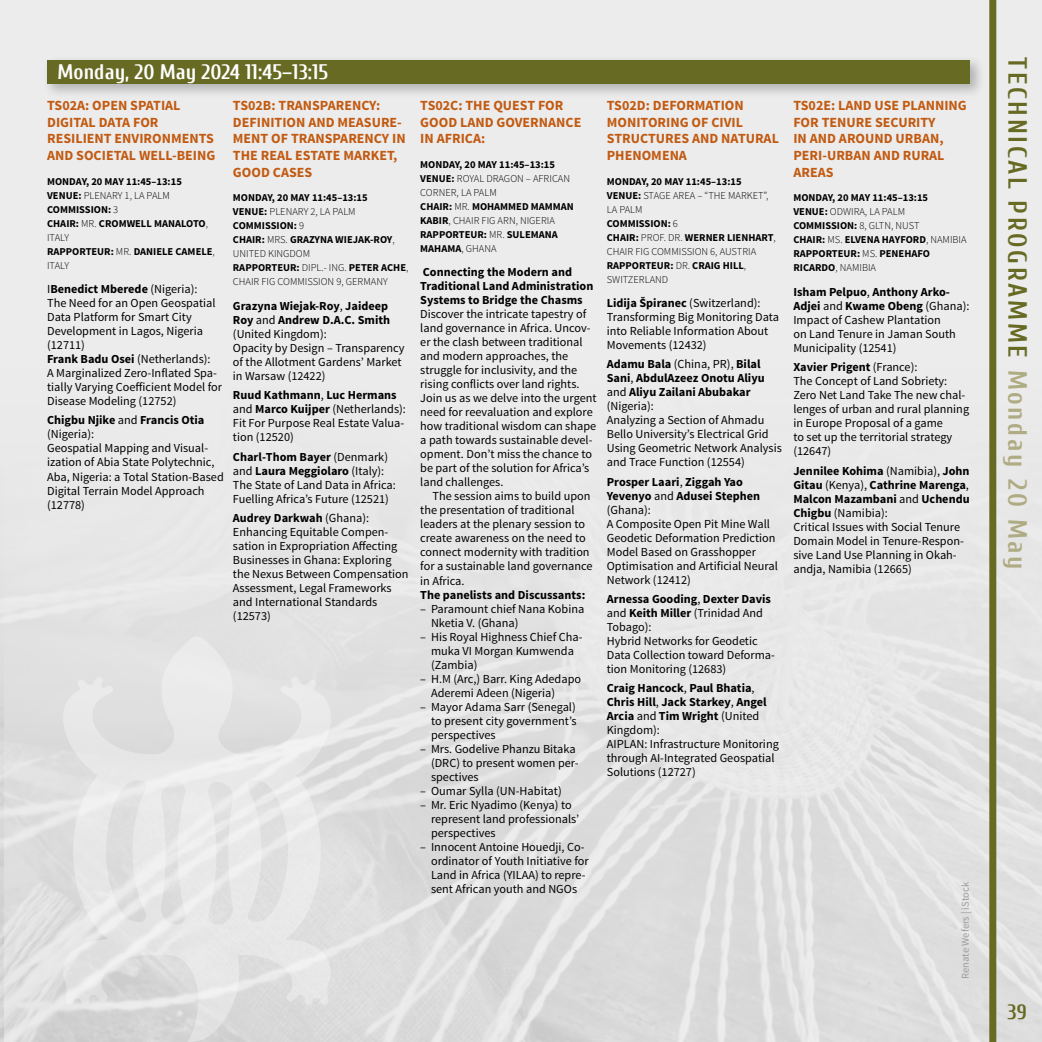
<style>
.page{position:relative;width:1042px;height:1042px;background:#ececec}
.page>*{position:absolute;margin:0;border:0;box-sizing:border-box;transform-origin:0 0}
.t1{font:700 26.25px "Cuprum";letter-spacing:.1em;color:#676a23}
.t2{font:700 21px "Cuprum";color:#fff}
.t3{font:700 21px "Cuprum";color:#676a23}
.t4{font:700 14px/16.8px "Source Sans Pro";color:#c25a11}
.t5{font:12.25px/14px "Source Sans Pro";color:#000}
.t6{font:700 12.25px/14px "Source Sans Pro";color:#000}
.t7{font:700 10.5px/14px "Source Sans Pro";color:#000}
.t8{font:10.5px "Source Sans Pro";color:#9c9c9d}
.s1{color:#afab83}
.s2{font-weight:300}
.s3{font-weight:700}
</style>
<div class="page">
<div style="left:42px;top:55px;width:943px;height:43px;background:#000;opacity:.25"></div>
<div style="left:47px;top:60px;width:923px;height:23px;background:#676a23"></div>
<div style="left:989px;top:0;width:7px;height:1042px;background:#676a23"></div>
<svg style="left:48px;top:635px;width:298px;height:407px;fill:#e3e3e3"></svg>
<h2 class="t2" style="left:58px;top:60px;width:272px">Monday, 20 May 2024 11:45–13:15</h2>
<h1 class="t1" style="left:1032px;top:57px;width:514px;rotate:90deg">TECHNICAL PROGRAMME <span class="s1">Monday 20 May</span></h1>
<p class="t4" style="left:47px;top:97px;width:170px">TS02A: OPEN SPATIAL<br>DIGITAL DATA FOR<br>RESILIENT ENVIRONMENTS<br>AND SOCIETAL WELL-BEING</p>
<p class="t7" style="left:47px;top:175px;width:169px">MONDAY, 20 MAY 11:45–13:15<br>VENUE: <span class="s2">PLENARY 1, LA PALM<br></span>COMMISSION: <span class="s2">3<br></span>CHAIR: <span class="s2">MR.</span> CROMWELL MANALOTO<span class="s2">,<br>ITALY<br></span>RAPPORTEUR: <span class="s2">MR.</span> DANIELE CAMELE<span class="s2">,<br>ITALY</span></p>
<p class="t5" style="left:47px;top:282px;width:176px">I<span class="s3">Benedict Mberede</span> (Nigeria):<br>The Need for an Open Geospatial<br>Data Platform for Smart City<br>Development in Lagos, Nigeria (12711)<br><span class="s3">Frank Badu Osei</span> (Netherlands):<br>A Marginalized Zero-Inflated Spa&shy;tially Varying Coefficient Model for<br>Disease Modeling (12752)</p>
<p class="t5" style="left:47px;top:414px;width:178px"><span class="s3">Chigbu Njike</span> and <span class="s3">Francis Otia </span>(Nigeria):<br>Geospatial Mapping and Visual&shy;ization of Abia State Polytechnic,<br>Aba, Nigeria: a Total Station-Based<br>Digital Terrain Model Approach (12778)</p>
<p class="t4" style="left:233px;top:97px;width:174px">TS02B: TRANSPARENCY:<br>DEFINITION AND MEASURE-<br>MENT OF TRANSPARENCY IN<br>THE REAL ESTATE MARKET,<br>GOOD CASES</p>
<p class="t7" style="left:233px;top:191px;width:177px">MONDAY, 20 MAY 11:45–13:15<br>VENUE: <span class="s2">PLENARY 2, LA PALM<br></span>COMMISSION: <span class="s2">9<br></span>CHAIR: <span class="s2">MRS.</span> GRAZYNA WIEJAK-ROY<span class="s2">,<br>UNITED KINGDOM<br></span>RAPPORTEUR: <span class="s2">DIPL.- ING.</span> PETER ACHE<span class="s2">,<br>CHAIR FIG COMMISSION 9, GERMANY</span></p>
<p class="t5" style="left:233px;top:299px;width:173px"><span class="s3">Grazyna Wiejak-Roy</span>, <span class="s3">Jaideep<br>Roy</span> and <span class="s3">Andrew D.A.C. Smith </span>(United Kingdom):<br>Opacity by Design – Transparency of the Allotment Gardens’ Market in Warsaw (12422)</p>
<p class="t5" style="left:233px;top:388px;width:174px"><span class="s3">Ruud Kathmann</span>, <span class="s3">Luc Hermans </span>and <span class="s3">Marco Kuijper</span> (Netherlands):<br>Fit For Purpose Real Estate Valua&shy;tion (12520)</p>
<p class="t5" style="left:233px;top:450px;width:164px"><span class="s3">Charl-Thom Bayer</span> (Denmark) and <span class="s3">Laura Meggiolaro</span> (Italy):<br>The State of Land Data in Africa:<br>Fuelling Africa’s Future (12521)</p>
<p class="t5" style="left:233px;top:511px;width:177px"><span class="s3">Audrey Darkwah</span> (Ghana):<br>Enhancing Equitable Compen&shy;sation in Expropriation Affecting<br>Businesses in Ghana: Exploring the Nexus Between Compensation<br>Assessment, Legal Frameworks and International Standards (12573)</p>
<p class="t4" style="left:420px;top:97px;width:163px">TS02C: THE QUEST FOR<br>GOOD LAND GOVERNANCE<br>IN AFRICA:</p>
<p class="t7" style="left:420px;top:158px;width:155px">MONDAY, 20 MAY 11:45–13:15<br>VENUE: <span class="s2">ROYAL DRAGON – AFRICAN<br>CORNER, LA PALM<br></span>CHAIR: <span class="s2">MR.</span> MOHAMMED MAMMAN<br>KABIR<span class="s2">, CHAIR FIG ARN, NIGERIA<br></span>RAPPORTEUR: <span class="s2">MR.</span> SULEMANA<br>MAHAMA<span class="s2">, GHANA</span></p>
<p class="t6" style="left:420px;top:266px;width:175px">Connecting the Modern and<br>Traditional Land Administration<br>Systems to Bridge the Chasms</p>
<p class="t5" style="left:420px;top:307px;width:178px">Discover the intricate tapestry of land governance in Africa. Uncov&shy;er the clash between traditional and modern approaches, the struggle for inclusivity, and the rising conflicts over land rights.<br>Join us as we delve into the urgent need for reevaluation and explore how traditional wisdom can shape a path towards sustainable devel&shy;opment. Don’t miss the chance to be part of the solution for Africa’s land challenges.</p>
<p class="t5" style="left:420px;top:489px;width:174px;text-indent:12px">The session aims to build upon the presentation of traditional leaders at the plenary session to create awareness on the need to connect modernity with tradition for a sustainable land governance in Africa.</p>
<p class="t6" style="left:420px;top:588px;width:167px">The panelists and Discussants:</p>
<p class="t5" style="left:431px;top:602px;width:155px;text-indent:-11px">– Paramount chief Nana Kobina<br>Nketia V. (Ghana)</p>
<p class="t5" style="left:431px;top:630px;width:153px;text-indent:-11px">– His Royal Highness Chief Cha&shy;muka VI Morgan Kumwenda (Zambia)</p>
<p class="t5" style="left:431px;top:672px;width:152px;text-indent:-11px">– H.M (Arc,) Barr. King Adedapo<br>Aderemi Adeen (Nigeria)</p>
<p class="t5" style="left:431px;top:700px;width:147px;text-align:justify;text-indent:-11px">– Mayor Adama Sarr (Senegal) to present city government’s perspectives</p>
<p class="t5" style="left:431px;top:742px;width:149px;text-indent:-11px">– Mrs. Godelive Phanzu Bitaka (DRC) to present women per&shy;spectives</p>
<p class="t5" style="left:420px;top:784px;width:143px">– Oumar Sylla (UN-Habitat)</p>
<p class="t5" style="left:431px;top:798px;width:150px;text-indent:-11px">– Mr. Eric Nyadimo (Kenya) to represent land professionals’ perspectives</p>
<p class="t5" style="left:431px;top:840px;width:159px;text-indent:-11px">– Innocent Antoine Houedji, Co&shy;ordinator of Youth Initiative for<br>Land in Africa (YILAA) to repre&shy;sent African youth and NGOs</p>
<p class="t4" style="left:607px;top:97px;width:174px">TS02D: DEFORMATION<br>MONITORING OF CIVIL<br>STRUCTURES AND NATURAL<br>PHENOMENA</p>
<p class="t7" style="left:607px;top:175px;width:171px">MONDAY, 20 MAY 11:45–13:15<br>VENUE: <span class="s2">STAGE AREA – “THE MARKET”,<br>LA PALM<br></span>COMMISSION: <span class="s2">6<br></span>CHAIR: <span class="s2">PROF. DR.</span> WERNER LIENHART<span class="s2">,<br>CHAIR FIG COMMISSION 6, AUSTRIA<br></span>RAPPORTEUR: <span class="s2">DR.</span> CRAIG HILL<span class="s2">,<br>SWITZERLAND</span></p>
<p class="t5" style="left:607px;top:296px;width:174px"><span class="s3">Lidija Špiranec</span> (Switzerland):<br>Transforming Big Monitoring Data into Reliable Information About<br>Movements (12432)</p>
<p class="t5" style="left:607px;top:358px;width:177px"><span class="s3">Adamu Bala</span> (China, PR), <span class="s3">Bilal<br>Sani</span>, <span class="s3">AbdulAzeez Onotu Aliyu </span>and <span class="s3">Aliyu Zailani Abubakar </span>(Nigeria):<br>Analyzing a Section of Ahmadu<br>Bello University’s Electrical Grid<br>Using Geometric Network Analysis and Trace Function (12554)</p>
<p class="t5" style="left:607px;top:475px;width:173px"><span class="s3">Prosper Laari</span>, <span class="s3">Ziggah Yao<br>Yevenyo</span> and <span class="s3">Adusei Stephen </span>(Ghana):<br>A Composite Open Pit Mine Wall<br>Geodetic Deformation Prediction<br>Model Based on Grasshopper<br>Optimisation and Artificial Neural<br>Network (12412)</p>
<p class="t5" style="left:607px;top:592px;width:170px"><span class="s3">Arnessa Gooding</span>, <span class="s3">Dexter Davis </span>and <span class="s3">Keith Miller</span> (Trinidad And<br>Tobago):<br>Hybrid Networks for Geodetic<br>Data Collection toward Deforma&shy;tion Monitoring (12683)</p>
<p class="t5" style="left:607px;top:681px;width:173px"><span class="s3">Craig Hancock</span>, <span class="s3">Paul Bhatia</span>,<br><span class="s3">Chris Hill</span>, <span class="s3">Jack Starkey</span>, <span class="s3">Angel<br>Arcia</span> and <span class="s3">Tim Wright</span> (United<br>Kingdom):<br>AIPLAN: Infrastructure Monitoring through AI-Integrated Geospatial<br>Solutions (12727)</p>
<p class="t4" style="left:793px;top:97px;width:175px">TS02E: LAND USE PLANNING<br>FOR TENURE SECURITY<br>IN AND AROUND URBAN,<br>PERI-URBAN AND RURAL<br>AREAS</p>
<p class="t7" style="left:793px;top:191px;width:175px">MONDAY, 20 MAY 11:45–13:15<br>VENUE: <span class="s2">ODWIRA, LA PALM<br></span>COMMISSION: <span class="s2">8, GLTN, NUST<br></span>CHAIR: <span class="s2">MS.</span> ELVENA HAYFORD<span class="s2">, NAMIBIA<br></span>RAPPORTEUR: <span class="s2">MS.</span> PENEHAFO<br>RICARDO<span class="s2">, NAMIBIA</span></p>
<p class="t5" style="left:793px;top:285px;width:178px"><span class="s3">Isham Pelpuo</span>, <span class="s3">Anthony Arko-<br>Adjei</span> and <span class="s3">Kwame Obeng</span> (Ghana):<br>Impact of Cashew Plantation<br>on Land Tenure in Jaman South<br>Municipality (12541)</p>
<p class="t5" style="left:793px;top:360px;width:177px"><span class="s3">Xavier Prigent</span> (France):<br>The Concept of Land Sobriety:<br>Zero Net Land Take The new chal&shy;lenges of urban and rural planning in Europe Proposal of a game<br>to set up the territorial strategy (12647)</p>
<p class="t5" style="left:793px;top:464px;width:178px"><span class="s3">Jennilee Kohima</span> (Namibia), <span class="s3">John<br>Gitau</span> (Kenya), <span class="s3">Cathrine Marenga</span>,<br><span class="s3">Malcon Mazambani</span> and <span class="s3">Uchendu<br>Chigbu</span> (Namibia):<br>Critical Issues with Social Tenure<br>Domain Model in Tenure-Respon&shy;sive Land Use Planning in Okah&shy;andja, Namibia (12665)</p>
<p class="t8" style="left:959px;top:979px;width:98px;rotate:-90deg">Renate Wefers | iStock</p>
<h2 class="t3" style="left:1007px;top:1000px;width:21px">39</h2>
</div>
